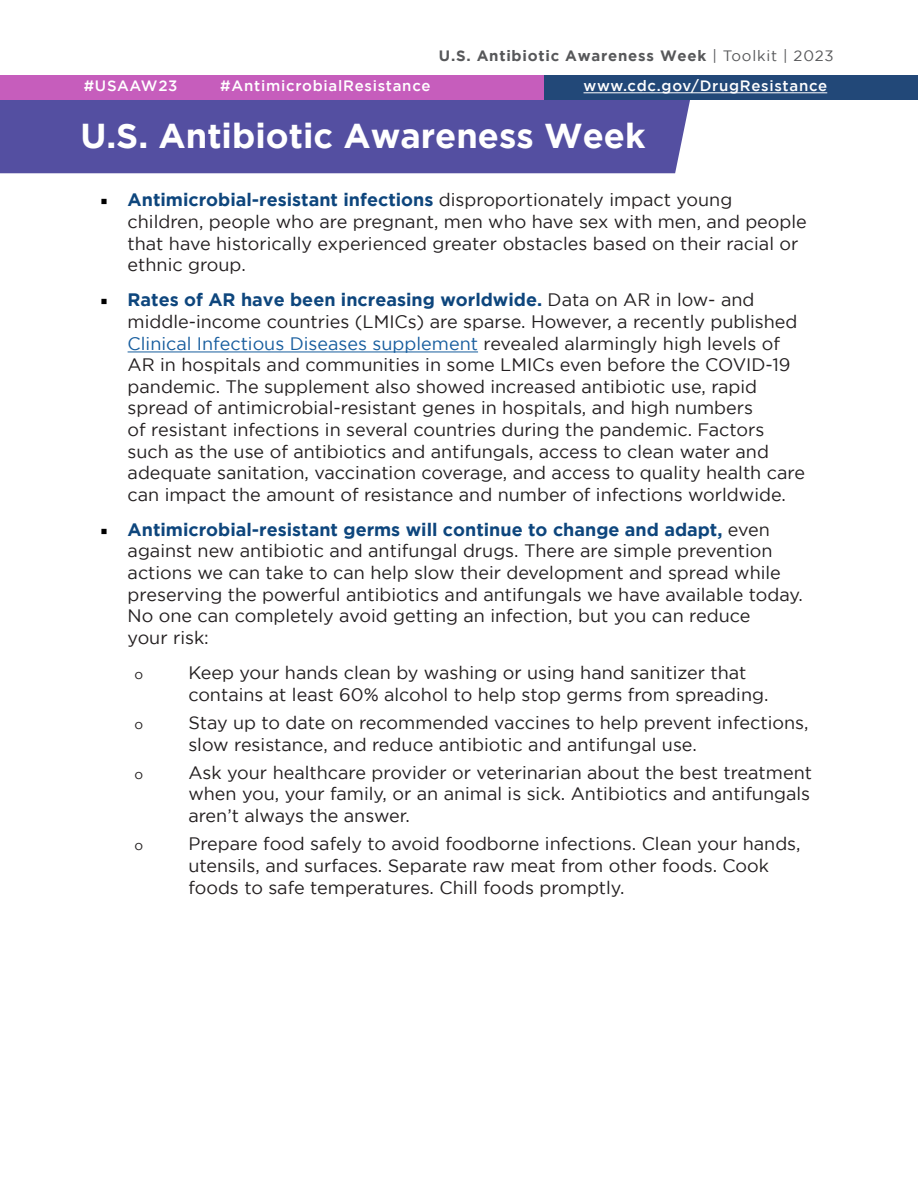
<style>
.page{position:relative;width:918px;height:1188px;background:#fff}
.page>*{position:absolute;margin:0;border:0;box-sizing:border-box;transform-origin:0 0}
.t1{font:700 34.5px "Gotham";color:#fff}
.t2{font:18px/21.6px "Gotham";color:#231f20}
.t3{font:500 15px "Gotham";letter-spacing:.05em;color:#fff}
.t4{font:700 15px "Gotham";letter-spacing:.05em;color:#57585a}
.t5{font:13.5px "Gotham";color:#231f20}
.s1{font-weight:400}
.s2{font-family:"Minion Pro";color:#000}
.s3{font-weight:700;color:#0e467d}
.s4{color:#175d9e}
</style>
<div class="page">
<hr style="left:128px;top:352px;width:350px;height:1px;background:#175d9e">
<div style="left:0;top:100px;width:690px;height:73px;background:#544fa1"></div>
<div style="left:543px;top:75px;width:375px;height:25px;background:#224878"></div>
<div style="left:0;top:75px;width:543px;height:25px;background:#c65dbc"></div>
<hr style="left:584px;top:93px;width:243px;height:1px;background:#fff">
<p class="t4" style="left:439px;top:47px;width:396px">U.S. Antibiotic Awareness Week <span class="s1">| Toolkit | 2023</span></p>
<p class="t3" style="left:84px;top:77px;width:95px">#USAAW23</p>
<p class="t3" style="left:220px;top:77px;width:212px">#AntimicrobialResistance</p>
<p class="t3" style="left:584px;top:77px;width:245px">www.cdc.gov/DrugResistance</p>
<p class="t1" style="left:80px;top:116px;width:567px">U.S. Antibiotic Awareness Week</p>
<p class="t2" style="left:128px;top:189px;width:681px;text-indent:-27px"><span class="s2">■</span> <span class="s3">Antimicrobial-resistant infections</span> disproportionately impact young children, people who are pregnant, men who have sex with men, and people that have historically experienced greater obstacles based on their racial or ethnic group.</p>
<p class="t2" style="left:128px;top:289px;width:679px;text-indent:-27px"><span class="s2">■</span> <span class="s3">Rates of AR have been increasing worldwide.</span> Data on AR in low- and middle-income countries (LMICs) are sparse. However, a recently published <span class="s4">Clinical Infectious Diseases supplement</span> revealed alarmingly high levels of AR in hospitals and communities in some LMICs even before the COVID-19 pandemic. The supplement also showed increased antibiotic use, rapid spread of antimicrobial-resistant genes in hospitals, and high numbers<br>of resistant infections in several countries during the pandemic. Factors such as the use of antibiotics and antifungals, access to clean water and adequate sanitation, vaccination coverage, and access to quality health care can impact the amount of resistance and number of infections worldwide.</p>
<p class="t2" style="left:128px;top:518px;width:677px;text-indent:-27px"><span class="s2">■</span> <span class="s3">Antimicrobial-resistant germs will continue to change and adapt,</span> even against new antibiotic and antifungal drugs. There are simple prevention actions we can take to can help slow their development and spread while preserving the powerful antibiotics and antifungals we have available today.<br>No one can completely avoid getting an infection, but you can reduce<br>your risk:</p>
<p class="t5" style="left:134px;top:667px;width:10px">o</p>
<p class="t2" style="left:188px;top:662px;width:582px">Keep your hands clean by washing or using hand sanitizer that contains at least 60% alcohol to help stop germs from spreading.</p>
<p class="t5" style="left:134px;top:717px;width:10px">o</p>
<p class="t2" style="left:188px;top:711px;width:622px">Stay up to date on recommended vaccines to help prevent infections, slow resistance, and reduce antibiotic and antifungal use.</p>
<p class="t5" style="left:134px;top:767px;width:10px">o</p>
<p class="t2" style="left:188px;top:761px;width:625px;text-align:justify">Ask your healthcare provider or veterinarian about the best treatment when you, your family, or an animal is sick. Antibiotics and antifungals aren’t always the answer.</p>
<p class="t5" style="left:134px;top:838px;width:10px">o</p>
<p class="t2" style="left:188px;top:833px;width:614px">Prepare food safely to avoid foodborne infections. Clean your hands, utensils, and surfaces. Separate raw meat from other foods. Cook foods to safe temperatures. Chill foods promptly.</p>
</div>
